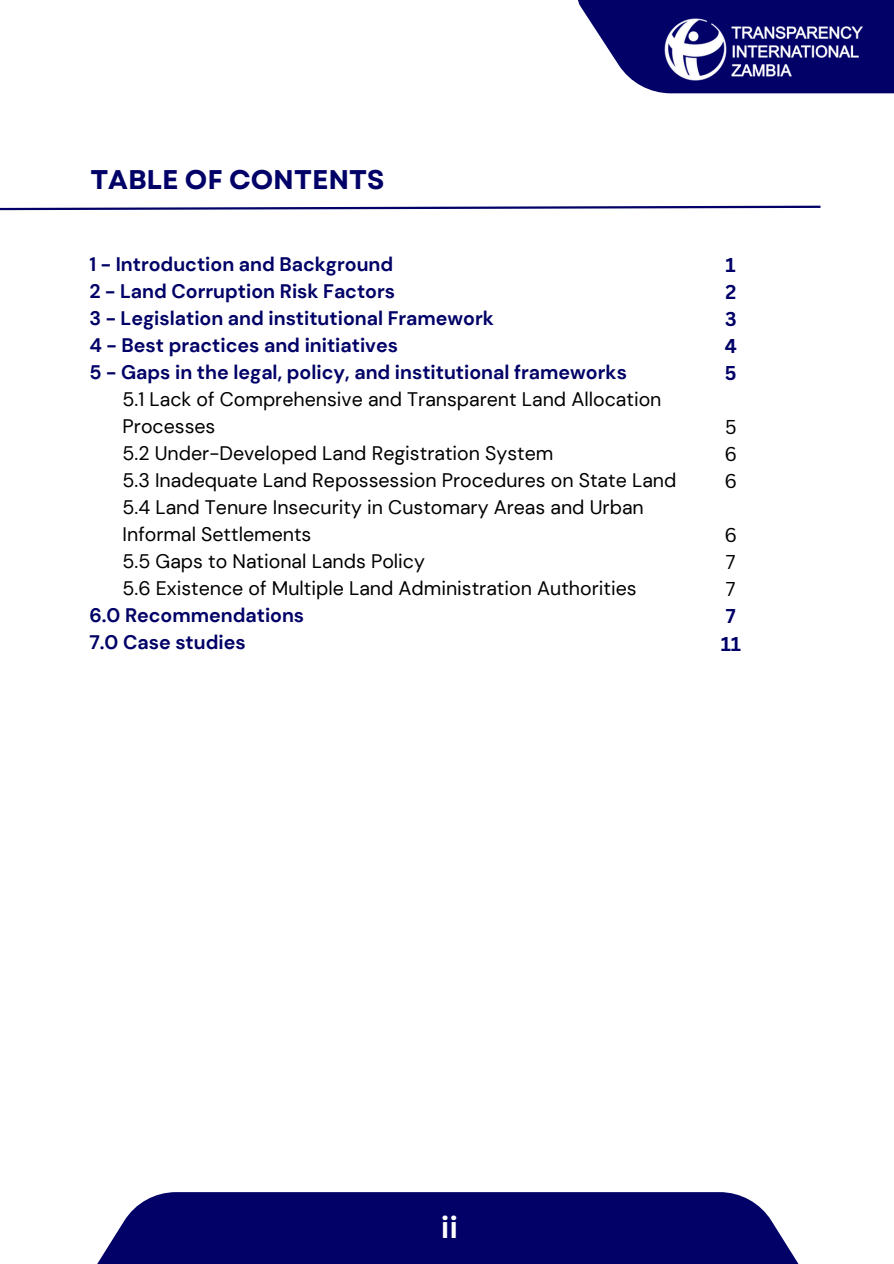
<style>
.page{position:relative;width:894px;height:1264px;background:#fff}
.page>*{position:absolute;margin:0;border:0;box-sizing:border-box;transform-origin:0 0}
.t1{font:700 30px "Canva Sans";color:#fff}
.t2{font:700 27px "Garet";color:#010167}
.t3{font:19.5px/27px "DM Sans";color:#000}
.t4{font:700 19.5px/27px "DM Sans";color:#010167}
.t5{font:700 19.5px/27px "Canva Sans";color:#010167;text-align:justify}
.t6{font:19.5px "Canva Sans";color:#000}
</style>
<div class="page">
<svg style="left:578px;top:0;width:315px;height:93px;fill:#010167"></svg>
<img style="left:661px;top:10px;width:213px;height:79px">
<svg style="left:0;top:205px;width:821px;height:6px"></svg>
<svg style="left:98px;top:1192px;width:700px;height:71px;background:#131371"></svg>
<h2 class="t2" style="left:90px;top:160px;width:295px">TABLE OF CONTENTS</h2>
<p class="t4" style="left:89px;top:251px;width:539px">1 - Introduction and Background<br>2 - Land Corruption Risk Factors<br>3 - Legislation and institutional Framework<br>4 - Best practices and initiatives<br>5 - Gaps in the legal, policy, and institutional frameworks</p>
<p class="t3" style="left:123px;top:386px;width:540px">5.1 Lack of Comprehensive and Transparent Land Allocation<br>Processes</p>
<p class="t3" style="left:123px;top:440px;width:432px">5.2 Under-Developed Land Registration System</p>
<p class="t3" style="left:123px;top:467px;width:555px">5.3 Inadequate Land Repossession Procedures on State Land</p>
<p class="t3" style="left:123px;top:494px;width:522px">5.4 Land Tenure Insecurity in Customary Areas and Urban<br>Informal Settlements</p>
<p class="t3" style="left:123px;top:548px;width:304px">5.5 Gaps to National Lands Policy</p>
<h3 class="t3" style="left:123px;top:575px;width:515px">5.6 Existence of Multiple Land Administration Authorities</h3>
<h3 class="t4" style="left:89px;top:602px;width:216px">6.0 Recommendations<br>7.0 Case studies</h3>
<p class="t5" style="left:724px;top:251px;width:14px">1<br>2<br>3<br>4<br>5</p>
<p class="t6" style="left:724px;top:413px;width:13px">5</p>
<p class="t6" style="left:724px;top:440px;width:14px">6</p>
<p class="t6" style="left:724px;top:467px;width:14px">6</p>
<p class="t6" style="left:724px;top:521px;width:14px">6</p>
<p class="t6" style="left:725px;top:548px;width:11px">7</p>
<p class="t6" style="left:725px;top:575px;width:11px">7</p>
<p class="t5" style="left:725px;top:602px;width:11px">7</p>
<h1 class="t5" style="left:720px;top:629px;width:22px">11</h1>
<h3 class="t1" style="left:440px;top:1206px;width:19px">ii</h3>
</div>
